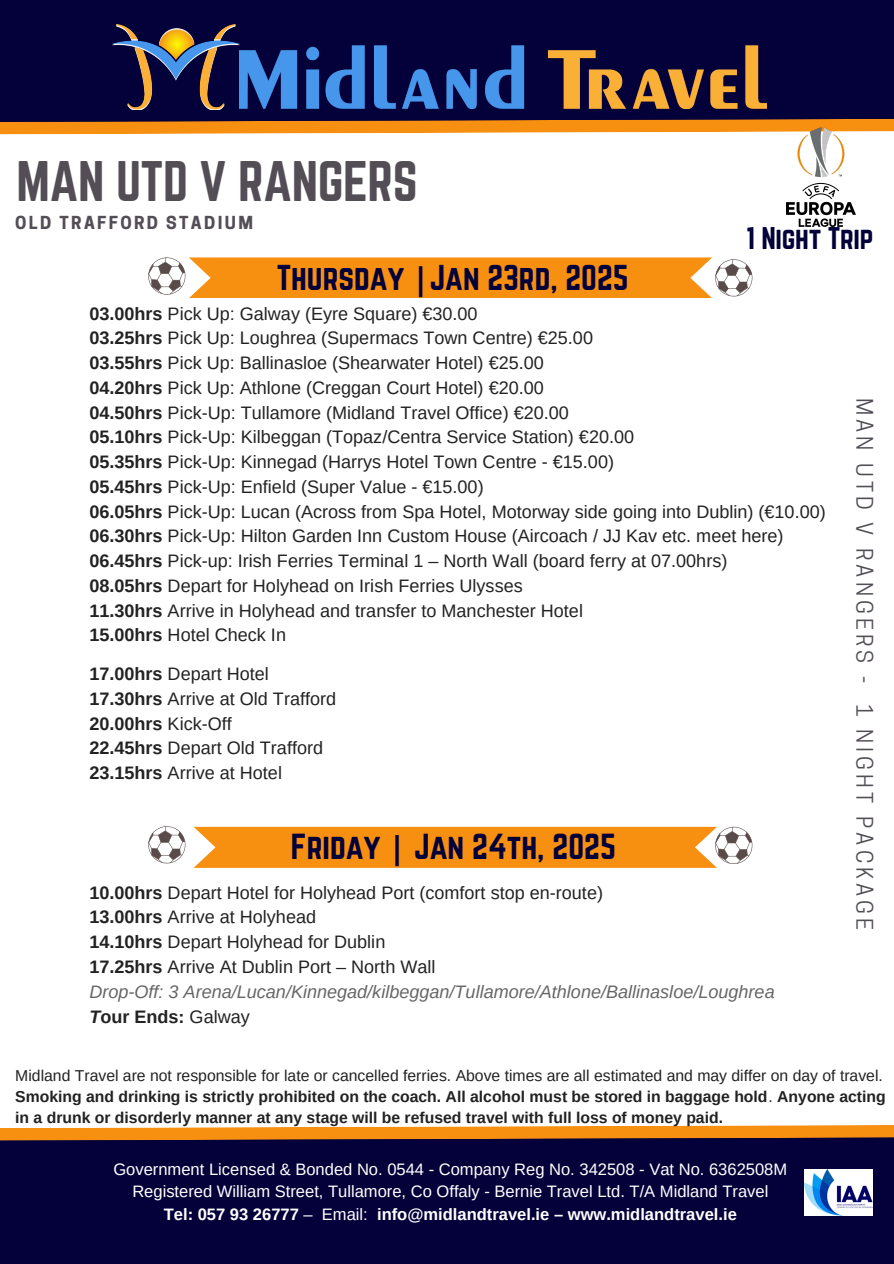
<style>
.page{position:relative;width:894px;height:1264px;background:#fff}
.page>*{position:absolute;margin:0;border:0;box-sizing:border-box;transform-origin:0 0}
.t1{font:49.95px "Norwester";letter-spacing:-.01em;color:#534d56}
.t2{font:31.65px "Norwester";color:#040039}
.t3{font:31.5px "Norwester";color:#040039}
.t4{font:27.45px "Norwester";letter-spacing:-.01em;color:#040039}
.t5{font:21.45px "Cooper Hewitt";letter-spacing:.19em;color:#534d56}
.t6{font:18px/24.8px "Arimo";color:#222}
.t7{font:700 16.8px "Cooper Hewitt";letter-spacing:.14em;color:#534d56}
.t8{font:16.5px/22.5px "Arimo";color:#fff;text-align:center}
.t9{font:700 15.75px "Arimo";color:#222}
.t10{font:15.75px "Arimo";color:#222}
.s1{font-family:"Noto Sans";font-weight:700}
.s2{font-weight:700}
.s3{font-style:italic;color:#666}
.s4{font-weight:700;font-style:italic}
.s5{font-weight:400}
</style>
<div class="page">
<div style="left:0;top:0;width:893px;height:118px;background:#040039"></div>
<svg style="left:0;top:118px;width:893px;height:17px;background:#d28633"></svg>
<div style="left:0;top:1141px;width:893px;height:122px;background:#040039"></div>
<svg style="left:0;top:1125px;width:893px;height:16px;background:#d8882e"></svg>
<svg style="left:148px;top:257px;width:604px;height:41px;background:#f29d34"></svg>
<svg style="left:148px;top:826px;width:37px;height:37px"></svg>
<svg style="left:193px;top:826px;width:559px;height:41px;background:#f49929"></svg>
<img style="left:804px;top:1169px;width:68px;height:46px">
<img style="left:290px;top:34px;width:475px;height:74px">
<img style="left:62px;top:25px;width:228px;height:84px">
<img style="left:786px;top:127px;width:68px;height:99px">
<h4 class="t1" style="left:16px;top:151px;width:402px">MAN UTD V RANGERS</h4>
<p class="t7" style="left:15px;top:216px;width:239px">OLD TRAFFORD STADIUM</p>
<p class="t3" style="left:277px;top:258px;width:353px">Thursday <span class="s1">|</span>Jan 23rd, 2025</p>
<p class="t4" style="left:745px;top:222px;width:129px">1 Night Trip</p>
<h2 class="t6" style="left:89px;top:301px;width:737px"><span class="s2">03.00hrs</span> Pick Up: Galway (Eyre Square) €30.00<br><span class="s2">03.25hrs</span> Pick Up: Loughrea (Supermacs Town Centre) €25.00<br><span class="s2">03.55hrs</span> Pick Up: Ballinasloe (Shearwater Hotel) €25.00<br><span class="s2">04.20hrs</span> Pick Up: Athlone (Creggan Court Hotel) €20.00<br><span class="s2">04.50hrs</span> Pick-Up: Tullamore (Midland Travel Office) €20.00<br><span class="s2">05.10hrs</span> Pick-Up: Kilbeggan (Topaz/Centra Service Station) €20.00<br><span class="s2">05.35hrs</span> Pick-Up: Kinnegad (Harrys Hotel Town Centre - €15.00)<br><span class="s2">05.45hrs</span> Pick-Up: Enfield (Super Value - €15.00)<br><span class="s2">06.05hrs</span> Pick-Up: Lucan (Across from Spa Hotel, Motorway side going into Dublin) (€10.00)<br><span class="s2">06.30hrs</span> Pick-Up: Hilton Garden Inn Custom House (Aircoach / JJ Kav etc. meet here)<br><span class="s2">06.45hrs</span> Pick-up: Irish Ferries Terminal 1 – North Wall (board ferry at 07.00hrs)<br><span class="s2">08.05hrs</span> Depart for Holyhead on Irish Ferries Ulysses<br><span class="s2">11.30hrs</span> Arrive in Holyhead and transfer to Manchester Hotel<br><span class="s2">15.00hrs</span> Hotel Check In</h2>
<h6 class="t6" style="left:89px;top:661px;width:248px"><span class="s2">17.00hrs</span> Depart Hotel<br><span class="s2">17.30hrs</span> Arrive at Old Trafford<br><span class="s2">20.00hrs</span> Kick-Off<br><span class="s2">22.45hrs</span> Depart Old Trafford<br><span class="s2">23.15hrs</span> Arrive at Hotel</h6>
<p class="t2" style="left:291px;top:827px;width:326px">Friday <span class="s1">|</span> Jan 24th, 2025</p>
<h6 class="t6" style="left:89px;top:880px;width:686px"><span class="s2">10.00hrs</span> Depart Hotel for Holyhead Port (comfort stop en-route)<br><span class="s2">13.00hrs</span> Arrive at Holyhead<br><span class="s2">14.10hrs</span> Depart Holyhead for Dublin<br><span class="s2">17.25hrs</span> Arrive At Dublin Port – North Wall<br><span class="s3">Drop-Off: 3 Arena/Lucan/Kinnegad/kilbeggan/Tullamore/Athlone/Ballinasloe/Loughrea </span><span class="s4">T</span><span class="s2">our Ends:</span> Galway</h6>
<p class="t5" style="left:872px;top:397px;width:534px;rotate:90deg">MAN UTD V RANGERS - 1 NIGHT PACKAGE</p>
<p class="t10" style="left:15px;top:1066px;width:868px">Midland Travel are not responsible for late or cancelled ferries. Above times are all estimated and may differ on day of travel.</p>
<h2 class="t9" style="left:15px;top:1087px;width:871px">Smoking and drinking is strictly prohibited on the coach. All alcohol must be stored in baggage hold<span class="s5">.</span> Anyone acting</h2>
<p class="t9" style="left:15px;top:1109px;width:709px">in a drunk or disorderly manner at any stage will be refused travel with full loss of money paid.</p>
<h6 class="t8" style="left:113px;top:1157px;width:675px">Government Licensed &amp; Bonded No. 0544 - Company Reg No. 342508 - Vat No. 6362508M<br>Registered William Street, Tullamore, Co Offaly - Bernie Travel Ltd. T/A Midland Travel<br><span class="s2">Tel: 057 93 26777</span> – Email: <span class="s2">info@midlandtravel.ie – www.midlandtravel.ie</span></h6>
</div>
